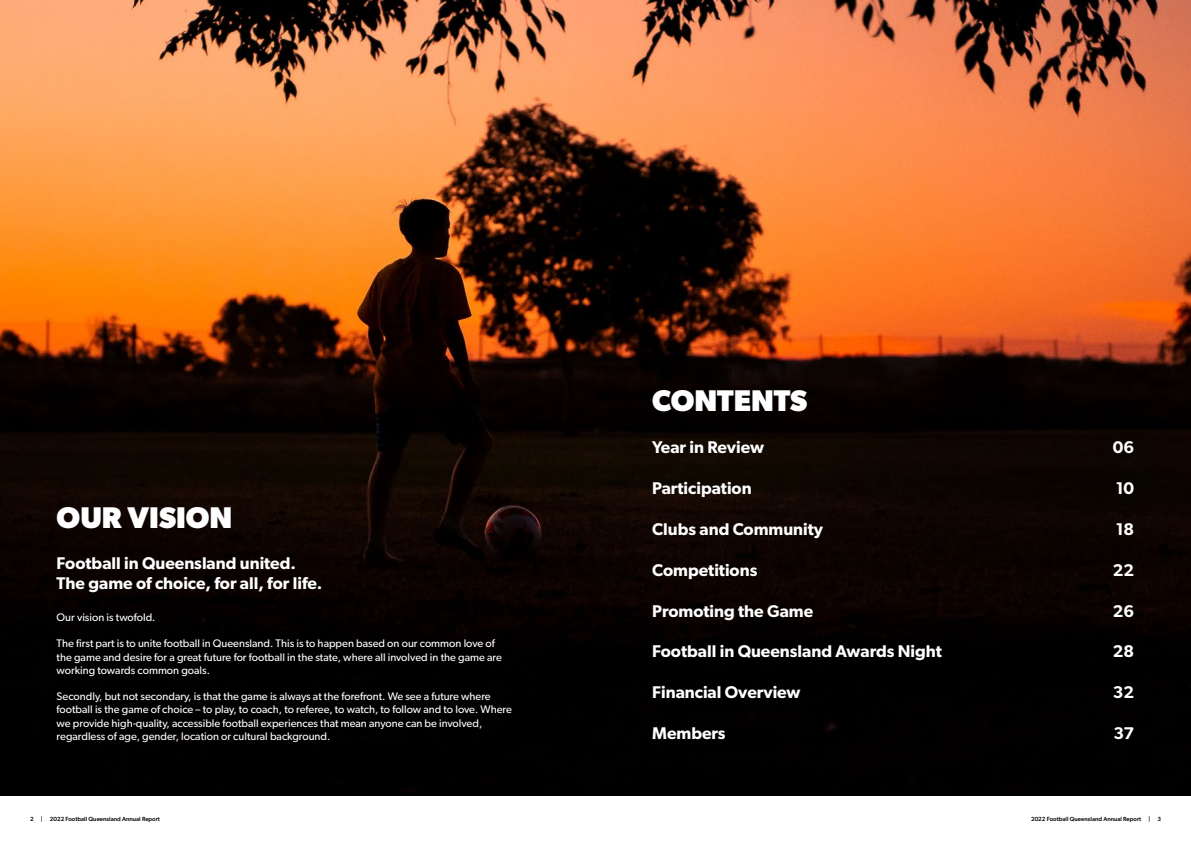
<style>
.page{position:relative;width:1191px;height:842px;background:#fff}
.page>*{position:absolute;margin:0;border:0;box-sizing:border-box;transform-origin:0 0}
.t1{font:700 30px "Gibson";color:#fff}
.t2{font:600 17px/20.4px "Gibson";color:#fff}
.t3{font:11px/13.2px "Gibson";color:#fff}
.t4{font:500 6px "Gibson";color:#000}
</style>
<div class="page">
<img style="left:0;top:0;width:1191px;height:796px">
<h1 class="t1" style="left:57px;top:500px;width:177px">OUR VISION</h1>
<h2 class="t2" style="left:57px;top:552px;width:267px">Football in Queensland united.<br>The game of choice, for all, for life.</h2>
<p class="t3" style="left:57px;top:610px;width:100px">Our vision is twofold.</p>
<p class="t3" style="left:57px;top:637px;width:447px">The first part is to unite football in Queensland. This is to happen based on our common love of the game and desire for a great future for football in the state, where all involved in the game are working towards common goals.</p>
<p class="t3" style="left:57px;top:689px;width:457px">Secondly, but not secondary, is that the game is always at the forefront. We see a future where football is the game of choice – to play, to coach, to referee, to watch, to follow and to love. Where we provide high-quality, accessible football experiences that mean anyone can be involved, regardless of age, gender, location or cultural background.</p>
<h1 class="t1" style="left:652px;top:383px;width:156px">CONTENTS</h1>
<h2 class="t2" style="left:652px;top:437px;width:113px">Year in Review</h2>
<h2 class="t2" style="left:652px;top:478px;width:101px">Participation</h2>
<h2 class="t2" style="left:652px;top:518px;width:172px">Clubs and Community</h2>
<h2 class="t2" style="left:652px;top:559px;width:107px">Competitions</h2>
<h2 class="t2" style="left:652px;top:600px;width:163px">Promoting the Game</h2>
<h2 class="t2" style="left:652px;top:641px;width:291px">Football in Queensland Awards Night</h2>
<h2 class="t2" style="left:652px;top:682px;width:150px">Financial Overview</h2>
<h2 class="t2" style="left:652px;top:722px;width:75px">Members</h2>
<h2 class="t2" style="left:1113px;top:437px;width:23px">06</h2>
<h2 class="t2" style="left:1115px;top:478px;width:20px">10</h2>
<h2 class="t2" style="left:1115px;top:518px;width:20px">18</h2>
<h2 class="t2" style="left:1113px;top:559px;width:23px">22</h2>
<h2 class="t2" style="left:1113px;top:600px;width:23px">26</h2>
<h2 class="t2" style="left:1113px;top:641px;width:23px">28</h2>
<h2 class="t2" style="left:1113px;top:682px;width:23px">32</h2>
<h2 class="t2" style="left:1113px;top:722px;width:22px">37</h2>
<p class="t4" style="left:30px;top:815px;width:131px">2 | 2022 Football Queensland Annual Report</p>
<p class="t4" style="left:1031px;top:815px;width:131px">2022 Football Queensland Annual Report | 3</p>
</div>
